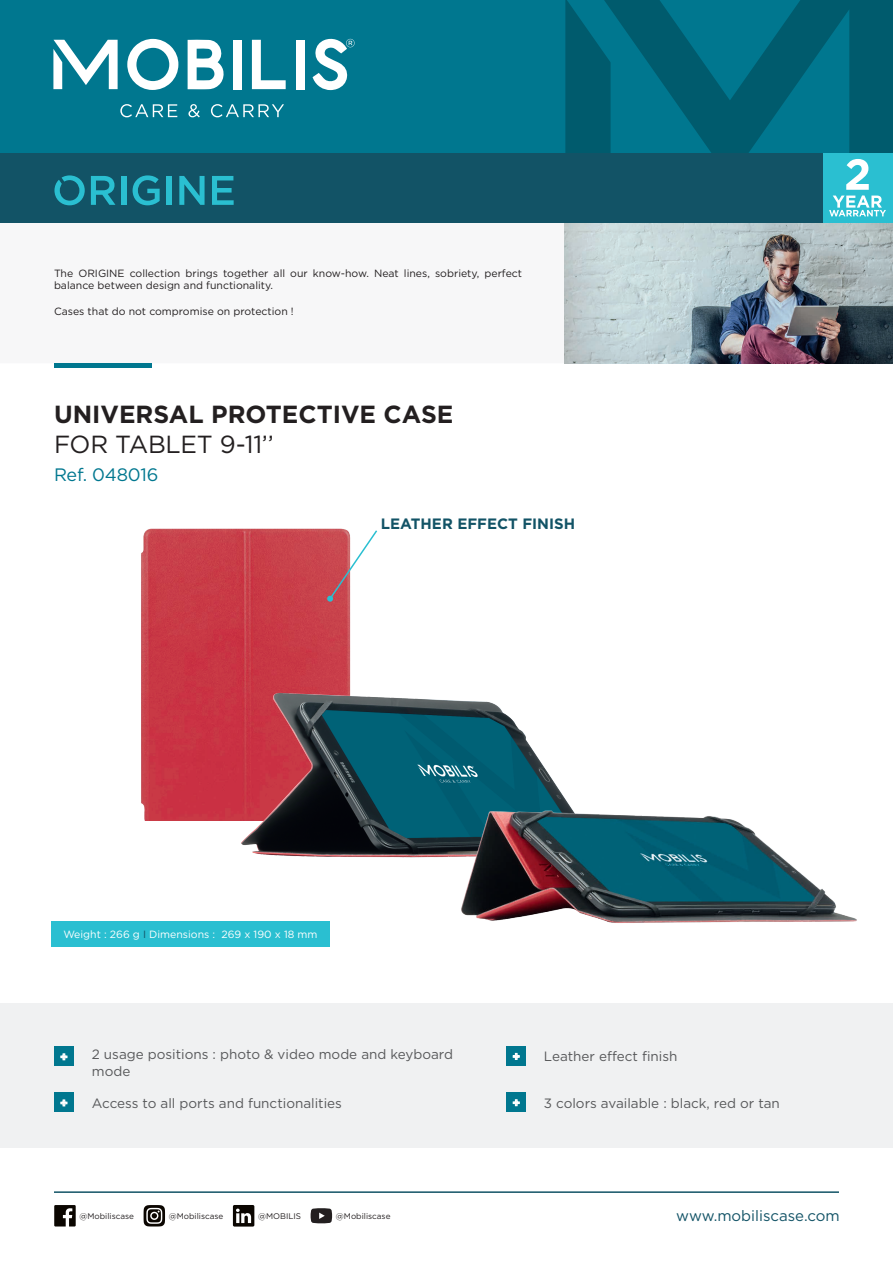
<style>
.page{position:relative;width:893px;height:1263px;background:#fff}
.page>*{position:absolute;margin:0;border:0;box-sizing:border-box;transform-origin:0 0}
.t1{font:700 24.75px "Gotham";color:#231f20}
.t2{font:24.75px "Gotham";letter-spacing:-.01em;color:#231f20}
.t3{font:18px "Gotham";letter-spacing:-.01em;color:#00778f}
.t4{font:15px "Gotham";color:#125366}
.t5{font:700 15px "Gotham";color:#125366}
.t6{font:13.5px "Gotham";color:#57585a}
.t7{font:700 12px "Gotham";color:#fff}
.t8{font:10.5px/12.6px "Gotham";color:#231f20}
.t9{font:10.5px "Gotham";color:#fff}
.t10{font:8.1px "Gotham";color:#231f20}
.s1{color:#125366}
</style>
<div class="page">
<img style="left:141px;top:528px;width:210px;height:292px">
<img style="left:227px;top:665px;width:325px;height:193px">
<img style="left:443px;top:779px;width:414px;height:144px">
<svg style="left:0;top:222px;width:565px;height:142px"></svg>
<div style="left:0;top:0;width:893px;height:222px;background:#00778f"></div>
<hr style="left:54px;top:364px;width:97px;height:4px;background:#00778f">
<hr style="left:54px;top:1191px;width:785px;height:2px;background:#125366">
<svg style="left:54px;top:1205px;width:22px;height:21px"></svg>
<svg style="left:233px;top:1205px;width:21px;height:21px"></svg>
<svg style="left:144px;top:1205px;width:21px;height:21px"></svg>
<svg style="left:311px;top:1208px;width:21px;height:15px"></svg>
<img style="left:565px;top:222px;width:328px;height:142px">
<svg style="left:188px;top:40px;width:36px;height:49px"></svg>
<svg style="left:127px;top:39px;width:51px;height:51px"></svg>
<svg style="left:252px;top:40px;width:34px;height:49px"></svg>
<div style="left:233px;top:40px;width:9px;height:49px;background:#fff"></div>
<div style="left:296px;top:40px;width:9px;height:49px;background:#fff"></div>
<svg style="left:53px;top:40px;width:65px;height:49px"></svg>
<svg style="left:120px;top:104px;width:57px;height:13px"></svg>
<svg style="left:188px;top:104px;width:12px;height:13px"></svg>
<svg style="left:211px;top:104px;width:73px;height:13px"></svg>
<svg style="left:313px;top:39px;width:42px;height:51px"></svg>
<svg style="left:611px;top:0;width:282px;height:153px"></svg>
<svg style="left:565px;top:0;width:46px;height:153px"></svg>
<div style="left:0;top:153px;width:893px;height:69px;background:#125366"></div>
<div style="left:824px;top:153px;width:69px;height:69px;background:#2abfd1"></div>
<svg style="left:829px;top:159px;width:57px;height:57px"></svg>
<svg style="left:91px;top:176px;width:24px;height:29px"></svg>
<div style="left:121px;top:176px;width:5px;height:29px;background:#2abfd1"></div>
<svg style="left:133px;top:175px;width:27px;height:30px"></svg>
<div style="left:167px;top:176px;width:5px;height:29px;background:#2abfd1"></div>
<svg style="left:179px;top:176px;width:26px;height:29px"></svg>
<svg style="left:212px;top:176px;width:22px;height:29px"></svg>
<svg style="left:54px;top:175px;width:31px;height:30px"></svg>
<div style="left:0;top:1003px;width:893px;height:145px;background:#f0f1f2"></div>
<div style="left:54px;top:1046px;width:20px;height:20px;background:#00778f"></div>
<svg style="left:60px;top:1053px;width:8px;height:7px"></svg>
<div style="left:506px;top:1046px;width:20px;height:20px;background:#00778f"></div>
<svg style="left:512px;top:1053px;width:8px;height:7px"></svg>
<div style="left:54px;top:1092px;width:20px;height:20px;background:#00778f"></div>
<svg style="left:60px;top:1099px;width:8px;height:8px"></svg>
<div style="left:506px;top:1092px;width:20px;height:20px;background:#00778f"></div>
<svg style="left:512px;top:1099px;width:8px;height:7px"></svg>
<div style="left:51px;top:921px;width:279px;height:26px;background:#2abfd1"></div>
<svg style="left:327px;top:529px;width:51px;height:73px"></svg>
<p class="t8" style="left:54px;top:266px;width:470px">The ORIGINE collection brings together all our know-how. Neat lines, sobriety, perfect balance between design and functionality.</p>
<p class="t8" style="left:54px;top:304px;width:241px">Cases that do not compromise on protection !</p>
<h1 class="t1" style="left:54px;top:398px;width:401px">UNIVERSAL PROTECTIVE CASE</h1>
<h1 class="t2" style="left:54px;top:428px;width:221px">FOR TABLET 9-11’’</h1>
<h2 class="t3" style="left:54px;top:463px;width:106px">Ref. 048016</h2>
<h3 class="t5" style="left:381px;top:513px;width:196px">LEATHER EFFECT FINISH</h3>
<p class="t9" style="left:63px;top:928px;width:256px">Weight : 266 g <span class="s1">I</span> Dimensions : 269 x 190 x 18 mm</p>
<p class="t6" style="left:92px;top:1046px;width:363px">2 usage positions : photo &amp; video mode and keyboard</p>
<p class="t6" style="left:544px;top:1047px;width:135px">Leather effect finish</p>
<p class="t6" style="left:92px;top:1062px;width:40px">mode</p>
<p class="t7" style="left:60px;top:1049px;width:9px">+</p>
<p class="t7" style="left:512px;top:1048px;width:9px">+</p>
<p class="t6" style="left:92px;top:1094px;width:252px">Access to all ports and functionalities</p>
<p class="t7" style="left:60px;top:1095px;width:9px">+</p>
<p class="t7" style="left:512px;top:1095px;width:9px">+</p>
<p class="t6" style="left:544px;top:1094px;width:238px">3 colors available : black, red or tan</p>
<p class="t10" style="left:80px;top:1211px;width:56px">@Mobiliscase</p>
<p class="t10" style="left:169px;top:1211px;width:56px">@Mobiliscase</p>
<p class="t10" style="left:258px;top:1211px;width:44px">@MOBILIS</p>
<p class="t10" style="left:336px;top:1211px;width:56px">@Mobiliscase</p>
<h3 class="t4" style="left:676px;top:1206px;width:165px">www.mobiliscase.com</h3>
</div>
